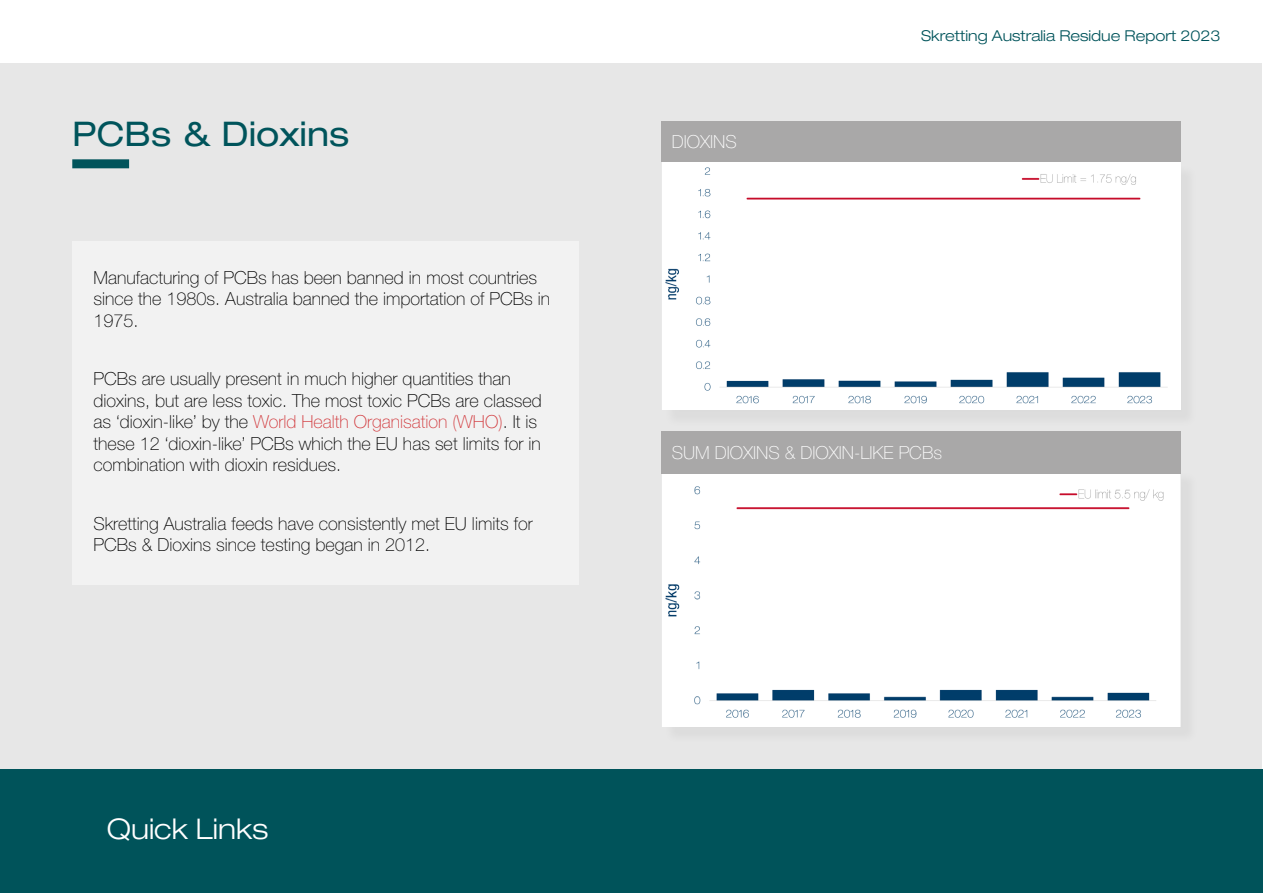
<style>
.page{position:relative;width:1263px;height:893px;background:#fff}
.page>*{position:absolute;margin:0;border:0;box-sizing:border-box;transform-origin:0 0}
.t1{font:expanded 34.05px "Helvetica Neue LT Pro";color:#00545b}
.t2{font:300 expanded 28.5px "Helvetica Neue LT Std";color:#fff}
.t3{font:100 18px/21.6px "Helvetica Neue LT Pro";color:#000}
.t4{font:100 18px "Helvetica Neue LT Pro";color:#fff}
.t5{font:300 expanded 15px "Helvetica Neue LT Std";color:#00545b}
.s1{color:#d13539}
</style>
<div class="page">
<div style="left:0;top:64px;width:1261px;height:829px;background:#e7e7e7"></div>
<div style="left:0;top:770px;width:1263px;height:123px;background:#00535a"></div>
<div style="left:663px;top:163px;width:535px;height:265px;background:#e0e0e0"></div>
<div style="left:662px;top:162px;width:518px;height:247px;background:#fff"></div>
<div style="left:663px;top:470px;width:537px;height:275px;background:#dfdfdf"></div>
<div style="left:662px;top:474px;width:519px;height:253px;background:#fff"></div>
<div style="left:72px;top:242px;width:507px;height:343px;background:#f2f2f2"></div>
<div style="left:661px;top:432px;width:520px;height:42px;background:#a9a8a8"></div>
<div style="left:661px;top:121px;width:520px;height:41px;background:#a9a8a8"></div>
<div style="left:72px;top:159px;width:57px;height:9px;background:#00545b"></div>
<h1 class="t1" style="left:72px;top:114px;width:279px">PCBs &amp; Dioxins</h1>
<p class="t3" style="left:94px;top:266px;width:458px">Manufacturing of PCBs has been banned in most countries since the 1980s. Australia banned the importation of PCBs in<br>1975.</p>
<p class="t3" style="left:94px;top:368px;width:450px">PCBs are usually present in much higher quantities than dioxins, but are less toxic. The most toxic PCBs are classed as ‘dioxin-like’ by the <span class="s1">World Health Organisation (WHO)</span>. It is these 12 ‘dioxin-like’ PCBs which the EU has set limits for in combination with dioxin residues.</p>
<p class="t3" style="left:94px;top:512px;width:441px">Skretting Australia feeds have consistently met EU limits for<br>PCBs &amp; Dioxins since testing began in 2012.</p>
<h2 class="t2" style="left:107px;top:811px;width:163px">Quick Links</h2>
<p class="t4" style="left:672px;top:131px;width:67px">DIOXINS</p>
<p class="t5" style="left:921px;top:26px;width:301px">Skretting Australia Residue Report 2023</p>
<p class="t4" style="left:672px;top:443px;width:272px">SUM DIOXINS &amp; DIOXIN-LIKE PCBs</p>
</div>
